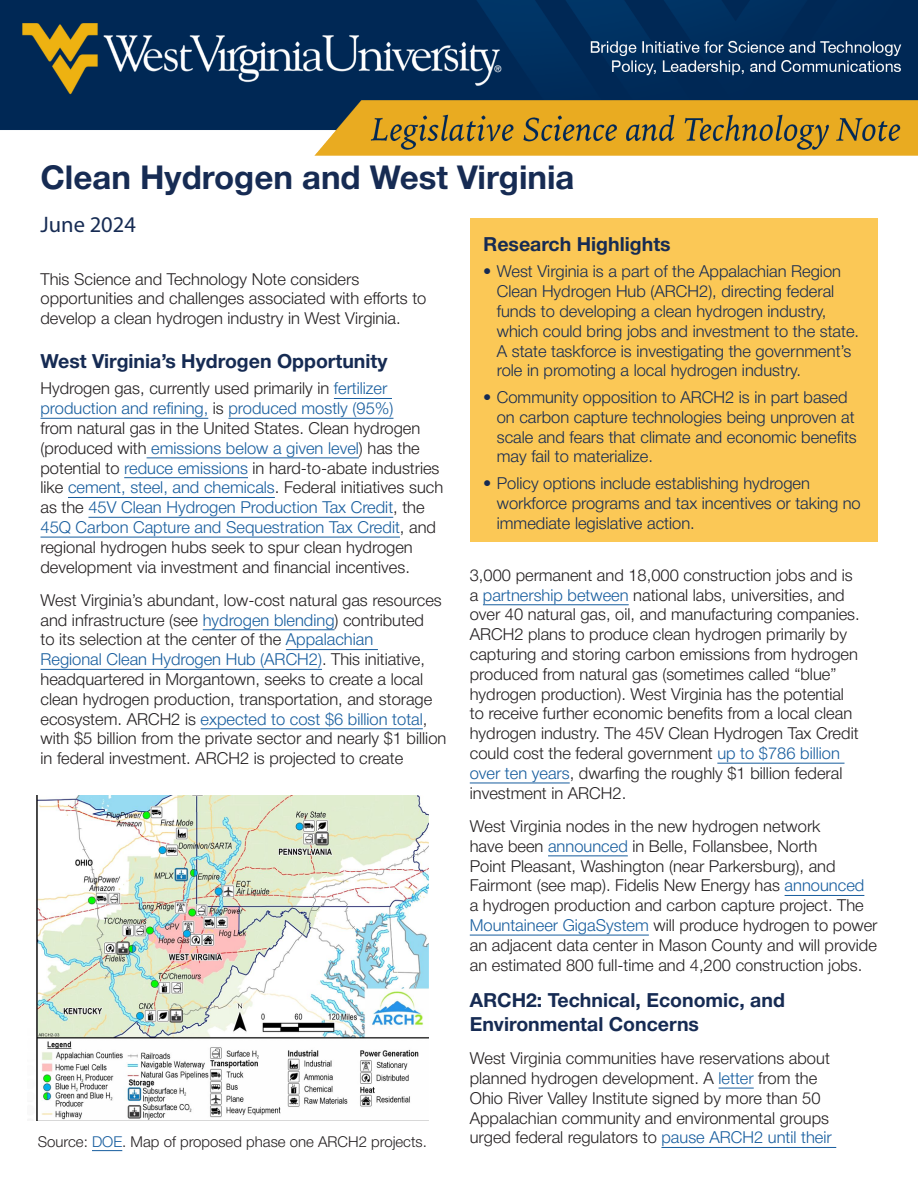
<style>
.page{position:relative;width:918px;height:1188px;background:#fff}
.page>*{position:absolute;margin:0;border:0;box-sizing:border-box;transform-origin:0 0}
.Document_Title{font:700 33px "Helvetica Neue";color:#162b53}
.t1{font:22.5px "Myriad Pro";color:#162b53}
.Heading{font:700 19.5px/23.4px "Helvetica Neue";color:#162b53}
.t2{font:300 16.5px/19.8px "Helvetica Neue";color:#231f20}
.t3{font:300 16.5px/19.8px "Helvetica Neue";color:#162b53}
.t4{font:300 15px "Helvetica Neue";color:#231f20}
.s1{color:#175d9e}
</style>
<div class="page">
<img style="left:0;top:0;width:918px;height:156px">
<hr style="left:334px;top:398px;width:58px;height:1px;background:#175d9e">
<hr style="left:40px;top:418px;width:168px;height:1px;background:#175d9e">
<hr style="left:228px;top:418px;width:166px;height:1px;background:#175d9e">
<hr style="left:147px;top:457px;width:212px;height:1px;background:#175d9e">
<hr style="left:124px;top:477px;width:124px;height:1px;background:#175d9e">
<hr style="left:68px;top:497px;width:207px;height:1px;background:#175d9e">
<hr style="left:88px;top:517px;width:305px;height:1px;background:#175d9e">
<hr style="left:40px;top:537px;width:360px;height:1px;background:#175d9e">
<hr style="left:203px;top:629px;width:132px;height:1px;background:#175d9e">
<hr style="left:286px;top:649px;width:92px;height:1px;background:#175d9e">
<hr style="left:40px;top:669px;width:282px;height:1px;background:#175d9e">
<hr style="left:201px;top:728px;width:222px;height:1px;background:#175d9e">
<div style="left:470px;top:218px;width:408px;height:324px;background:#fbc856"></div>
<hr style="left:483px;top:604px;width:146px;height:1px;background:#175d9e">
<hr style="left:717px;top:763px;width:128px;height:1px;background:#175d9e">
<hr style="left:470px;top:783px;width:100px;height:1px;background:#175d9e">
<hr style="left:548px;top:855px;width:80px;height:1px;background:#175d9e">
<hr style="left:785px;top:895px;width:79px;height:1px;background:#175d9e">
<hr style="left:470px;top:935px;width:179px;height:1px;background:#175d9e">
<hr style="left:719px;top:1088px;width:35px;height:1px;background:#175d9e">
<hr style="left:661px;top:1147px;width:175px;height:1px;background:#175d9e">
<hr style="left:92px;top:1150px;width:30px;height:1px;background:#175d9e">
<img style="left:36px;top:795px;width:393px;height:325px">
<p class="Document_Title" style="left:40px;top:152px;width:536px">Clean Hydrogen and West Virginia</p>
<p class="t1" style="left:40px;top:211px;width:97px">June 2024</p>
<p class="t2" style="left:40px;top:268px;width:387px">This Science and Technology Note considers opportunities and challenges associated with efforts to develop a clean hydrogen industry in West Virginia.</p>
<p class="Heading" style="left:40px;top:350px;width:349px">West Virginia’s Hydrogen Opportunity</p>
<p class="t2" style="left:40px;top:377px;width:404px">Hydrogen gas, currently used primarily in <span class="s1">fertilizer production and refining,</span> is <span class="s1">produced mostly (95%)<br></span>from natural gas in the United States. Clean hydrogen (produced with <span class="s1">emissions below a given level</span>) has the potential to <span class="s1">reduce emissions</span> in hard-to-abate industries like <span class="s1">cement, steel, and chemicals</span>. Federal initiatives such as the <span class="s1">45V Clean Hydrogen Production Tax Credit</span>, the <span class="s1">45Q Carbon Capture and Sequestration Tax Credit</span>, and regional hydrogen hubs seek to spur clean hydrogen development via investment and financial incentives.</p>
<p class="t2" style="left:40px;top:589px;width:407px">West Virginia’s abundant, low-cost natural gas resources and infrastructure (see <span class="s1">hydrogen blending</span>) contributed<br>to its selection at the center of the <span class="s1">Appalachian<br>Regional Clean Hydrogen Hub (ARCH2)</span>. This initiative, headquartered in Morgantown, seeks to create a local clean hydrogen production, transportation, and storage ecosystem. ARCH2 is <span class="s1">expected to cost $6 billion total</span>, with $5 billion from the private sector and nearly $1 billion in federal investment. ARCH2 is projected to create</p>
<p class="t4" style="left:38px;top:1129px;width:391px">Source: <span class="s1">DOE</span>. Map of proposed phase one ARCH2 projects.</p>
<p class="Heading" style="left:483px;top:233px;width:189px">Research Highlights</p>
<p class="t3" style="left:497px;top:260px;width:364px;text-indent:-14px">• West Virginia is a part of the Appalachian Region Clean Hydrogen Hub (ARCH2), directing federal funds to developing a clean hydrogen industry, which could bring jobs and investment to the state.<br>A state taskforce is investigating the government’s role in promoting a local hydrogen industry.</p>
<p class="t3" style="left:497px;top:386px;width:362px;text-indent:-14px">• Community opposition to ARCH2 is in part based on carbon capture technologies being unproven at scale and fears that climate and economic benefits may fail to materialize.</p>
<p class="t3" style="left:497px;top:472px;width:366px;text-indent:-14px">• Policy options include establishing hydrogen workforce programs and tax incentives or taking no immediate legislative action.</p>
<p class="t2" style="left:470px;top:564px;width:392px">3,000 permanent and 18,000 construction jobs and is a <span class="s1">partnership between</span> national labs, universities, and over 40 natural gas, oil, and manufacturing companies.<br>ARCH2 plans to produce clean hydrogen primarily by capturing and storing carbon emissions from hydrogen produced from natural gas (sometimes called “blue” hydrogen production). West Virginia has the potential to receive further economic benefits from a local clean hydrogen industry. The 45V Clean Hydrogen Tax Credit could cost the federal government <span class="s1">up to $786 billion over ten years</span>, dwarfing the roughly $1 billion federal investment in ARCH2.</p>
<p class="t2" style="left:470px;top:815px;width:409px">West Virginia nodes in the new hydrogen network<br>have been <span class="s1">announced</span> in Belle, Follansbee, North<br>Point Pleasant, Washington (near Parkersburg), and Fairmont (see map). Fidelis New Energy has <span class="s1">announced<br></span>a hydrogen production and carbon capture project. The <span class="s1">Mountaineer GigaSystem</span> will produce hydrogen to power an adjacent data center in Mason County and will provide an estimated 800 full-time and 4,200 construction jobs.</p>
<p class="Heading" style="left:470px;top:989px;width:317px">ARCH2: Technical, Economic, and<br>Environmental Concerns</p>
<p class="t2" style="left:470px;top:1047px;width:363px">West Virginia communities have reservations about planned hydrogen development. A <span class="s1">letter</span> from the Ohio River Valley Institute signed by more than 50<br>Appalachian community and environmental groups urged federal regulators to <span class="s1">pause ARCH2 until their</span></p>
</div>
